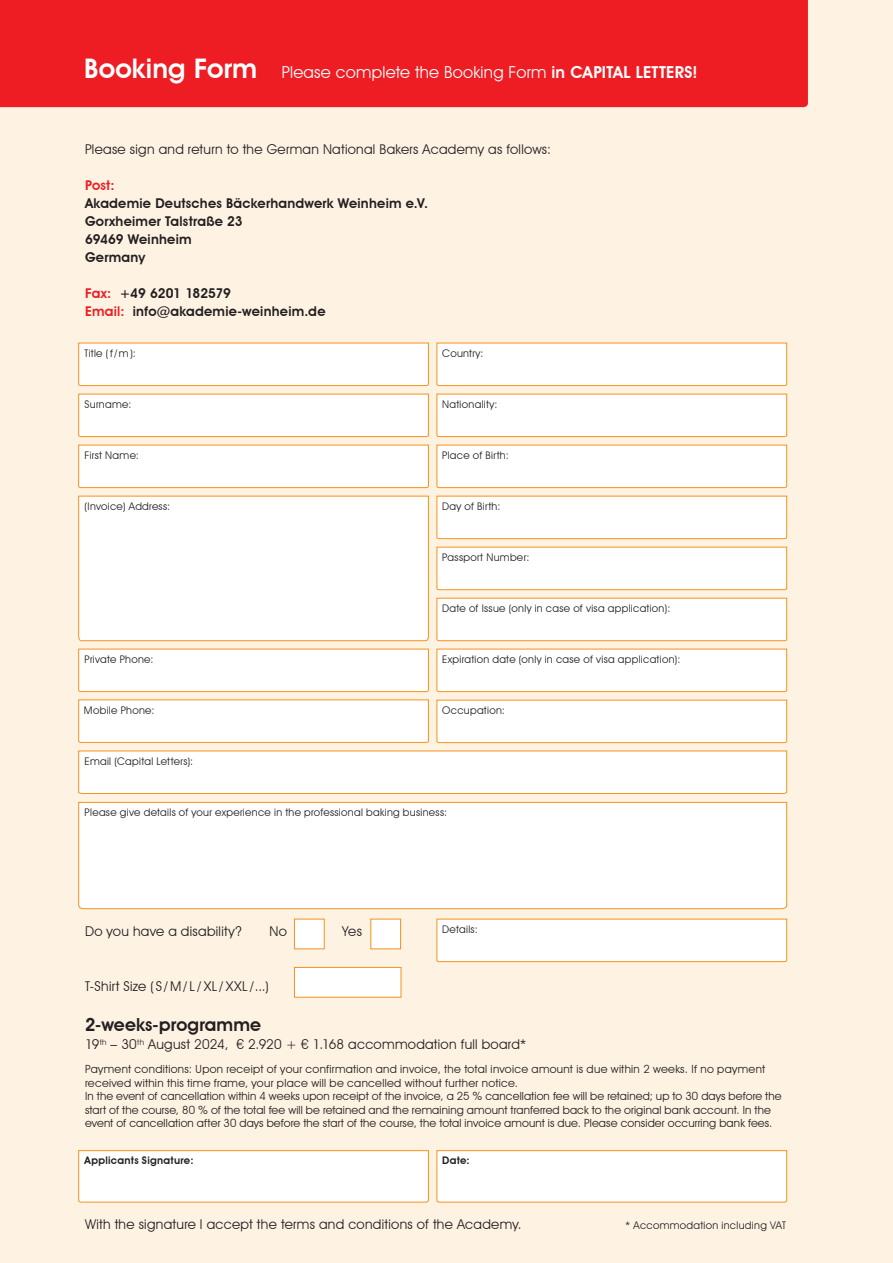
<style>
.page{position:relative;width:893px;height:1263px;background:#fef2e3}
.page>*{position:absolute;margin:0;border:0;box-sizing:border-box;transform-origin:0 0}
.t1{font:600 18px "Avant Garde IT Cby BT";letter-spacing:.005em;color:#231f20}
.t2{font:16.5px "Avant Garde IT Cby BT";letter-spacing:.015em;color:#fff}
.t3{font:13.5px "Avant Garde IT Cby BT";letter-spacing:.02em;color:#231f20}
.t4{font:600 13.5px "Avant Garde IT Cby BT";letter-spacing:.02em;color:#231f20}
.t5{font:600 13.5px "Avant Garde IT Cby BT";letter-spacing:-.005em;color:#231f20}
.t6{font:600 13.5px "Avant Garde IT Cby BT";color:#ee1d23}
.t7{font:11.25px/13.5px "Avant Garde IT Cby BT";letter-spacing:.015em;color:#231f20}
.t8{font:10.5px "Avant Garde IT Cby BT";letter-spacing:.03em;color:#231f20}
.t9{font:600 10.5px "Avant Garde IT Cby BT";letter-spacing:.025em;color:#231f20}
.s1{font-weight:600;font-size:27px}
.s2{font-weight:600}
.s3{color:#ee1d23}
</style>
<div class="page">
<div style="left:78px;top:495px;width:351px;height:146px;background:#fff"></div>
<svg style="left:78px;top:342px;width:351px;height:44px;background:#fef9f3"></svg>
<svg style="left:436px;top:342px;width:351px;height:44px;background:#fef9f3"></svg>
<svg style="left:78px;top:393px;width:351px;height:44px;background:#fef9f3"></svg>
<svg style="left:436px;top:393px;width:351px;height:44px;background:#fef9f3"></svg>
<svg style="left:78px;top:444px;width:351px;height:44px;background:#fef9f3"></svg>
<svg style="left:436px;top:444px;width:351px;height:44px;background:#fef9f3"></svg>
<svg style="left:436px;top:495px;width:351px;height:44px;background:#fef9f3"></svg>
<svg style="left:436px;top:546px;width:351px;height:44px;background:#fef9f4"></svg>
<svg style="left:436px;top:597px;width:351px;height:44px;background:#fef9f4"></svg>
<svg style="left:78px;top:648px;width:351px;height:44px;background:#fef9f3"></svg>
<svg style="left:78px;top:699px;width:351px;height:44px;background:#fef9f2"></svg>
<svg style="left:78px;top:750px;width:709px;height:44px;background:#fef9f3"></svg>
<div style="left:78px;top:802px;width:709px;height:107px;background:#fff"></div>
<div style="left:294px;top:919px;width:31px;height:30px;background:#fff;border:1px solid #f7931d"></div>
<svg style="left:436px;top:918px;width:351px;height:44px;background:#fef9f3"></svg>
<div style="left:370px;top:919px;width:31px;height:30px;background:#fff"></div>
<svg style="left:78px;top:1150px;width:351px;height:53px;background:#fefaf4"></svg>
<svg style="left:436px;top:1150px;width:351px;height:53px;background:#fefaf5"></svg>
<svg style="left:436px;top:648px;width:351px;height:44px;background:#fef9f3"></svg>
<svg style="left:436px;top:699px;width:351px;height:44px;background:#fef9f3"></svg>
<div style="left:294px;top:967px;width:107px;height:30px;background:#fff;border:1px solid #f7931d"></div>
<div style="left:0;top:0;width:808px;height:107px;background:#ee1d23"></div>
<p class="t2" style="left:84px;top:62px;width:615px"><span class="s1">Booking Form</span> Please complete the Booking Form <span class="s2">in CAPITAL LETTERS!</span></p>
<p class="t3" style="left:85px;top:141px;width:467px">Please sign and return to the German National Bakers Academy as follows:</p>
<p class="t6" style="left:85px;top:177px;width:31px">Post:</p>
<p class="t4" style="left:85px;top:195px;width:345px">Akademie Deutsches Bäckerhandwerk Weinheim e.V.</p>
<p class="t4" style="left:85px;top:213px;width:159px">Gorxheimer Talstraße 23</p>
<p class="t4" style="left:85px;top:231px;width:108px">69469 Weinheim</p>
<p class="t4" style="left:85px;top:249px;width:62px">Germany</p>
<p class="t5" style="left:85px;top:285px;width:148px"><span class="s3">Fax:</span> +49 6201 182579</p>
<p class="t4" style="left:85px;top:303px;width:242px"><span class="s3">Email:</span> info@akademie-weinheim.de</p>
<p class="t8" style="left:85px;top:347px;width:53px">Title (f/m):</p>
<p class="t8" style="left:442px;top:347px;width:43px">Country:</p>
<p class="t8" style="left:85px;top:398px;width:48px">Surname:</p>
<p class="t8" style="left:442px;top:398px;width:57px">Nationality:</p>
<p class="t8" style="left:85px;top:449px;width:56px">First Name:</p>
<p class="t8" style="left:442px;top:449px;width:68px">Place of Birth:</p>
<p class="t8" style="left:85px;top:500px;width:87px">(Invoice) Address:</p>
<p class="t8" style="left:442px;top:500px;width:60px">Day of Birth:</p>
<p class="t8" style="left:442px;top:551px;width:89px">Passport Number:</p>
<p class="t8" style="left:85px;top:653px;width:70px">Private Phone:</p>
<p class="t8" style="left:84px;top:703px;width:72px">Mobile Phone:</p>
<p class="t8" style="left:85px;top:754px;width:110px">Email (Capital Letters):</p>
<p class="t8" style="left:442px;top:602px;width:230px">Date of Issue (only in case of visa application):</p>
<p class="t8" style="left:442px;top:653px;width:240px">Expiration date (only in case of visa application):</p>
<p class="t8" style="left:442px;top:704px;width:64px">Occupation:</p>
<p class="t8" style="left:85px;top:806px;width:364px">Please give details of your experience in the professional baking business:</p>
<p class="t3" style="left:85px;top:923px;width:158px">Do you have a disability?</p>
<p class="t3" style="left:269px;top:923px;width:19px">No</p>
<p class="t3" style="left:342px;top:923px;width:21px">Yes</p>
<p class="t8" style="left:442px;top:923px;width:37px">Details:</p>
<p class="t3" style="left:85px;top:978px;width:185px">T-Shirt Size (S/ M / L / XL / XXL /...)</p>
<p class="t1" style="left:85px;top:1014px;width:178px">2-weeks-programme</p>
<p class="t3" style="left:85px;top:1036px;width:443px">19<sup>th</sup> – 30<sup>th</sup> August 2024, € 2.920 + € 1.168 accommodation full board*</p>
<p class="t7" style="left:85px;top:1062px;width:682px">Payment conditions: Upon receipt of your confirmation and invoice, the total invoice amount is due within 2 weeks. If no payment received within this time frame, your place will be cancelled without further notice.</p>
<p class="t7" style="left:85px;top:1089px;width:698px">In the event of cancellation within 4 weeks upon receipt of the invoice, a 25 % cancellation fee will be retained; up to 30 days before the start of the course, 80 % of the total fee will be retained and the remaining amount tranferred back to the original bank account. In the event of cancellation after 30 days before the start of the course, the total invoice amount is due. Please consider occurring bank fees.</p>
<p class="t9" style="left:85px;top:1154px;width:110px">Applicants Signature:</p>
<p class="t9" style="left:442px;top:1154px;width:29px">Date:</p>
<p class="t3" style="left:85px;top:1216px;width:438px">With the signature I accept the terms and conditions of the Academy.</p>
<p class="t8" style="left:625px;top:1219px;width:162px">* Accommodation including VAT</p>
</div>
